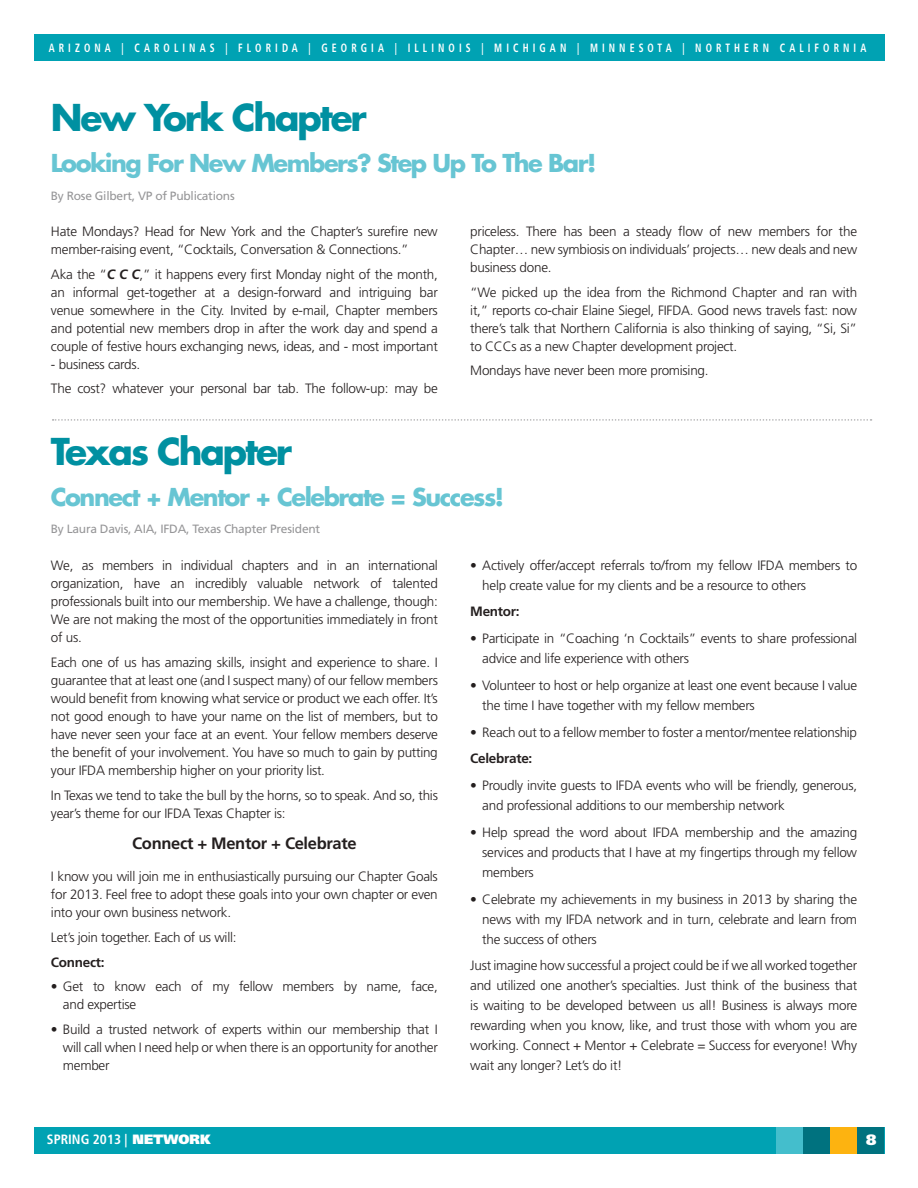
<style>
.page{position:relative;width:918px;height:1188px;background:#fff}
.page>*{position:absolute;margin:0;border:0;box-sizing:border-box;transform-origin:0 0}
.t1{font:700 36px "Futura";letter-spacing:-.06em;color:#0090a1}
.t2{font:700 24px "Futura";letter-spacing:-.06em;color:#67c5d3}
.t3{font:700 16.5px "Frutiger";letter-spacing:-.02em;color:#241f1f}
.t4{font:900 15px "Frutiger";color:#fff}
.t5{font:300 13.5px/18px "Frutiger";letter-spacing:-.02em;color:#241f1f;text-align:justify}
.t6{font:700 13.5px "Frutiger";letter-spacing:-.02em;color:#241f1f}
.t7{font:700 condensed 13.5px "Frutiger";color:#fff}
.t8{font:700 condensed 12px "Frutiger";letter-spacing:.42em;color:#fff;scale:.81 1}
.t9{font:12px "Frutiger";letter-spacing:-.02em;color:#969698}
.s1{font-weight:700;font-style:italic}
.s2{font-weight:900;font-stretch:normal}
</style>
<div class="page">
<div style="left:34px;top:1127px;width:850px;height:27px;background:#00a2b3"></div>
<div style="left:857px;top:1127px;width:27px;height:27px;background:#00727f"></div>
<div style="left:830px;top:1127px;width:27px;height:27px;background:#fdb310"></div>
<div style="left:803px;top:1127px;width:27px;height:27px;background:#00727f"></div>
<div style="left:776px;top:1127px;width:27px;height:27px;background:#44becc"></div>
<div style="left:34px;top:34px;width:850px;height:27px;background:#00a2b3"></div>
<svg style="left:53px;top:419px;width:819px;height:2px"></svg>
<p class="t8" style="left:49px;top:41px;width:1011px">ARIZONA | CAROLINAS | FLORIDA | GEORGIA | ILLINOIS | MICHIGAN | MINNESOTA | NORTHERN CALIFORNIA</p>
<h1 class="t1" style="left:51px;top:94px;width:318px">New York Chapter</h1>
<h2 class="t2" style="left:51px;top:147px;width:547px">Looking For New Members? Step Up To The Bar!</h2>
<p class="t9" style="left:51px;top:188px;width:185px">By Rose Gilbert, VP of Publications</p>
<p class="t5" style="left:51px;top:222px;width:388px">Hate Mondays? Head for New York and the Chapter’s surefire new member-raising event, “Cocktails, Conversation &amp; Connections.”</p>
<p class="t5" style="left:51px;top:265px;width:388px">Aka the “<span class="s1">C C C</span>,” it happens every first Monday night of the month, an informal get-together at a design-forward and intriguing bar venue somewhere in the City. Invited by e-mail, Chapter members and potential new members drop in after the work day and spend a couple of festive hours exchanging news, ideas, and - most important</p>
<p class="t5" style="left:51px;top:352px;width:388px;line-height:24.8px">- business cards.<br>The cost? whatever your personal bar tab. The follow-up: may be</p>
<p class="t5" style="left:470px;top:222px;width:388px">priceless. There has been a steady flow of new members for the Chapter… new symbiosis on individuals’ projects… new deals and new business done.</p>
<p class="t5" style="left:470px;top:283px;width:388px">“We picked up the idea from the Richmond Chapter and ran with it,” reports co-chair Elaine Siegel, FIFDA. Good news travels fast: now there’s talk that Northern California is also thinking of saying, “Si, Si” to CCCs as a new Chapter development project.</p>
<p class="t5" style="left:470px;top:362px;width:240px">Mondays have never been more promising.</p>
<h1 class="t1" style="left:51px;top:428px;width:243px">Texas Chapter</h1>
<h2 class="t2" style="left:51px;top:481px;width:455px">Connect + Mentor + Celebrate = Success!</h2>
<p class="t9" style="left:51px;top:522px;width:271px">By Laura Davis, AIA, IFDA, Texas Chapter President</p>
<p class="t5" style="left:51px;top:556px;width:388px">We, as members in individual chapters and in an international organization, have an incredibly valuable network of talented professionals built into our membership. We have a challenge, though:<br>We are not making the most of the opportunities immediately in front of us.</p>
<p class="t5" style="left:51px;top:653px;width:388px">Each one of us has amazing skills, insight and experience to share. I guarantee that at least one (and I suspect many) of our fellow members would benefit from knowing what service or product we each offer. It’s not good enough to have your name on the list of members, but to have never seen your face at an event. Your fellow members deserve the benefit of your involvement. You have so much to gain by putting your IFDA membership higher on your priority list.</p>
<p class="t5" style="left:51px;top:786px;width:388px">In Texas we tend to take the bull by the horns, so to speak. And so, this year’s theme for our IFDA Texas Chapter is:</p>
<p class="t3" style="left:132px;top:834px;width:226px">Connect + Mentor + Celebrate</p>
<p class="t5" style="left:51px;top:867px;width:388px">I know you will join me in enthusiastically pursuing our Chapter Goals for 2013. Feel free to adopt these goals into your own chapter or even into your own business network.</p>
<p class="t5" style="left:51px;top:928px;width:187px">Let’s join together. Each of us will:</p>
<p class="t6" style="left:51px;top:954px;width:55px">Connect:</p>
<p class="t5" style="left:63px;top:978px;width:376px;text-indent:-12px">• Get to know each of my fellow members by name, face, and expertise</p>
<p class="t5" style="left:63px;top:1021px;width:376px;text-indent:-12px">• Build a trusted network of experts within our membership that I will call when I need help or when there is an opportunity for another member</p>
<p class="t5" style="left:482px;top:555px;width:376px;line-height:20px;text-indent:-12px">• Actively offer/accept referrals to/from my fellow IFDA members to help create value for my clients and be a resource to others</p>
<p class="t6" style="left:470px;top:604px;width:51px">Mentor:</p>
<p class="t5" style="left:482px;top:629px;width:376px;line-height:20px;text-indent:-12px">• Participate in “Coaching ‘n Cocktails” events to share professional advice and life experience with others</p>
<p class="t5" style="left:482px;top:675px;width:376px;line-height:20px;text-indent:-12px">• Volunteer to host or help organize at least one event because I value the time I have together with my fellow members</p>
<p class="t5" style="left:470px;top:723px;width:388px">• Reach out to a fellow member to foster a mentor/mentee relationship</p>
<p class="t6" style="left:470px;top:751px;width:64px">Celebrate:</p>
<p class="t5" style="left:482px;top:776px;width:376px;line-height:20px;text-indent:-12px">• Proudly invite guests to IFDA events who will be friendly, generous, and professional additions to our membership network</p>
<p class="t5" style="left:482px;top:822px;width:376px;line-height:20px;text-indent:-12px">• Help spread the word about IFDA membership and the amazing services and products that I have at my fingertips through my fellow members</p>
<p class="t5" style="left:482px;top:889px;width:376px;line-height:20px;text-indent:-12px">• Celebrate my achievements in my business in 2013 by sharing the news with my IFDA network and in turn, celebrate and learn from the success of others</p>
<p class="t5" style="left:470px;top:956px;width:388px;line-height:20px">Just imagine how successful a project could be if we all worked together and utilized one another’s specialties. Just think of the business that is waiting to be developed between us all! Business is always more rewarding when you know, like, and trust those with whom you are working. Connect + Mentor + Celebrate = Success for everyone! Why wait any longer? Let’s do it!</p>
<p class="t7" style="left:47px;top:1131px;width:166px">SPRING 2013 | <span class="s2">NETWORK</span></p>
<p class="t4" style="left:866px;top:1131px;width:12px">8</p>
</div>
